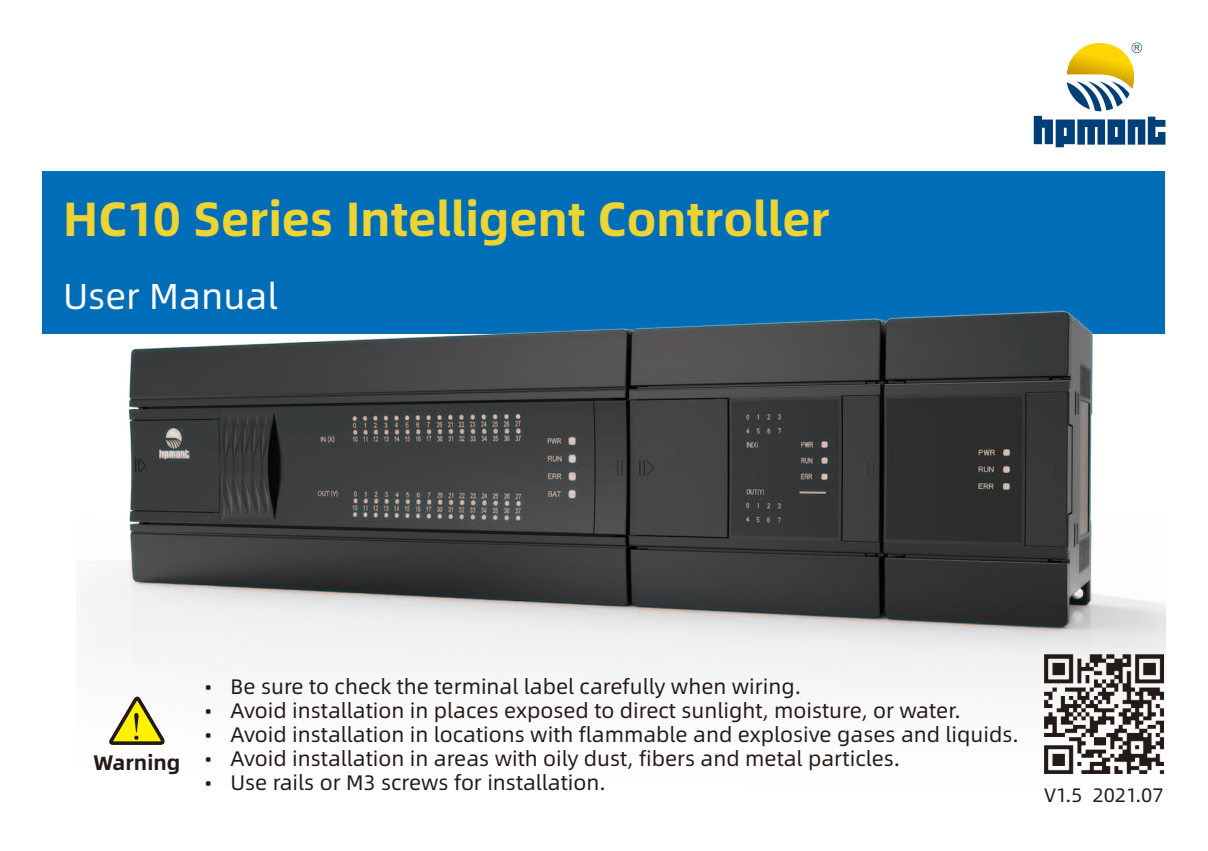
<style>
.page{position:relative;width:1208px;height:851px;background:#fff}
.page>*{position:absolute;margin:0;border:0;box-sizing:border-box;transform-origin:0 0}
.t1{font:700 48px "Alibaba Sans";color:#edd433}
.t2{font:36px "Alibaba Sans";color:#fff}
.t3{font:21px "Alibaba Sans";color:#231916}
.t4{font:700 21px "Alibaba Sans";color:#231916}
.t5{font:19.5px "Alibaba Sans";color:#231916}
</style>
<div class="page">
<div style="left:43px;top:171px;width:1122px;height:162px;background:#006db8"></div>
<img style="left:77px;top:309px;width:1088px;height:465px">
<img style="left:1044px;top:654px;width:119px;height:119px">
<svg style="left:107px;top:692px;width:59px;height:54px"></svg>
<svg style="left:1033px;top:43px;width:132px;height:104px"></svg>
<h1 class="t1" style="left:63px;top:199px;width:768px">HC10 Series Intelligent Controller</h1>
<h2 class="t2" style="left:63px;top:281px;width:216px">User Manual</h2>
<p class="t4" style="left:93px;top:753px;width:88px">Warning</p>
<p class="t3" style="left:205px;top:678px;width:597px">• Be sure to check the terminal label carefully when wiring.</p>
<p class="t3" style="left:205px;top:702px;width:757px">• Avoid installation in places exposed to direct sunlight, moisture, or water.</p>
<p class="t3" style="left:205px;top:726px;width:815px">• Avoid installation in locations with flammable and explosive gases and liquids.</p>
<p class="t3" style="left:205px;top:750px;width:697px">• Avoid installation in areas with oily dust, fibers and metal particles.</p>
<p class="t3" style="left:205px;top:774px;width:402px">• Use rails or M3 screws for installation.</p>
<p class="t5" style="left:1044px;top:787px;width:121px">V1.5 2021.07</p>
</div>
